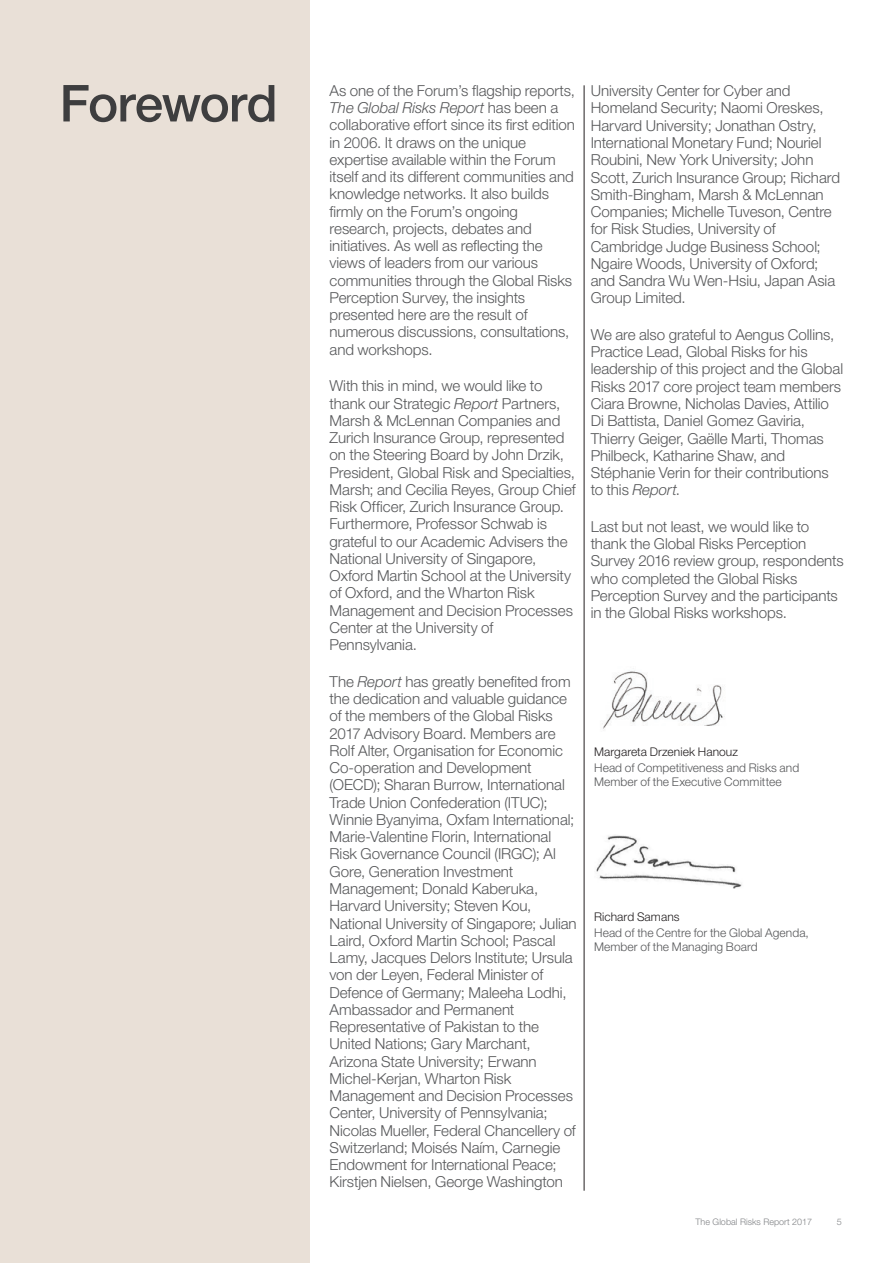
<style>
.page{position:relative;width:893px;height:1263px;background:#fff}
.page>*{position:absolute;margin:0;border:0;box-sizing:border-box;transform-origin:0 0}
.t1{font:500 51px "Helvetica Neue LT Pro";letter-spacing:-.015em;color:#3e3e3f}
.t2{font:300 15.15px/17.2px "Helvetica Neue LT Pro";letter-spacing:-.005em;color:#57585a}
.t3{font:300 12px/14.4px "Helvetica Neue LT Pro";letter-spacing:.005em;color:#57585a}
.t4{font:300 12px "Helvetica Neue LT Pro";letter-spacing:.005em;color:#231f20}
.t5{font:300 9px "Helvetica Neue LT Pro";color:#808285}
.s1{font-style:italic}
</style>
<div class="page">
<hr style="left:584px;top:85px;width:1px;height:1106px;background:#231f20">
<div style="left:0;top:0;width:309px;height:1263px;background:#e9e0d7"></div>
<img style="left:602px;top:671px;width:123px;height:58px">
<img style="left:596px;top:835px;width:146px;height:54px">
<h1 class="t1" style="left:60px;top:73px;width:220px">Foreword</h1>
<p class="t2" style="left:330px;top:82px;width:247px">As one of the Forum’s flagship reports, <span class="s1">The Global Risks Report</span> has been a collaborative effort since its first edition in 2006. It draws on the unique expertise available within the Forum itself and its different communities and knowledge networks. It also builds firmly on the Forum’s ongoing research, projects, debates and initiatives. As well as reflecting the views of leaders from our various communities through the Global Risks Perception Survey, the insights presented here are the result of numerous discussions, consultations, and workshops.</p>
<p class="t2" style="left:330px;top:377px;width:248px">With this in mind, we would like to thank our Strategic <span class="s1">Report</span> Partners, Marsh &amp; McLennan Companies and Zurich Insurance Group, represented on the Steering Board by John Drzik, President, Global Risk and Specialties, Marsh; and Cecilia Reyes, Group Chief Risk Officer, Zurich Insurance Group.<br>Furthermore, Professor Schwab is grateful to our Academic Advisers the National University of Singapore, Oxford Martin School at the University of Oxford, and the Wharton Risk Management and Decision Processes Center at the University of Pennsylvania.</p>
<p class="t2" style="left:330px;top:672px;width:249px">The <span class="s1">Report</span> has greatly benefited from the dedication and valuable guidance of the members of the Global Risks 2017 Advisory Board. Members are Rolf Alter, Organisation for Economic Co-operation and Development (OECD); Sharan Burrow, International Trade Union Confederation (ITUC); Winnie Byanyima, Oxfam International; Marie-Valentine Florin, International Risk Governance Council (IRGC); Al Gore, Generation Investment Management; Donald Kaberuka, Harvard University; Steven Kou, National University of Singapore; Julian Laird, Oxford Martin School; Pascal Lamy, Jacques Delors Institute; Ursula von der Leyen, Federal Minister of Defence of Germany; Maleeha Lodhi, Ambassador and Permanent Representative of Pakistan to the United Nations; Gary Marchant, Arizona State University; Erwann Michel-Kerjan, Wharton Risk Management and Decision Processes Center, University of Pennsylvania; Nicolas Mueller, Federal Chancellery of Switzerland; Moisés Naím, Carnegie Endowment for International Peace; Kirstjen Nielsen, George Washington</p>
<p class="t2" style="left:591px;top:82px;width:251px">University Center for Cyber and Homeland Security; Naomi Oreskes, Harvard University; Jonathan Ostry, International Monetary Fund; Nouriel Roubini, New York University; John Scott, Zurich Insurance Group; Richard Smith-Bingham, Marsh &amp; McLennan Companies; Michelle Tuveson, Centre for Risk Studies, University of Cambridge Judge Business School; Ngaire Woods, University of Oxford; and Sandra Wu Wen-Hsiu, Japan Asia Group Limited.</p>
<p class="t2" style="left:591px;top:326px;width:254px">We are also grateful to Aengus Collins, Practice Lead, Global Risks for his leadership of this project and the Global Risks 2017 core project team members Ciara Browne, Nicholas Davies, Attilio Di Battista, Daniel Gomez Gaviria, Thierry Geiger, Gaëlle Marti, Thomas Philbeck, Katharine Shaw, and Stéphanie Verin for their contributions to this <span class="s1">Report</span>.</p>
<p class="t2" style="left:591px;top:518px;width:254px">Last but not least, we would like to thank the Global Risks Perception Survey 2016 review group, respondents who completed the Global Risks Perception Survey and the participants in the Global Risks workshops.</p>
<p class="t4" style="left:594px;top:744px;width:145px">Margareta Drzeniek Hanouz</p>
<p class="t3" style="left:594px;top:760px;width:207px">Head of Competitiveness and Risks and<br>Member of the Executive Committee</p>
<p class="t4" style="left:594px;top:910px;width:87px">Richard Samans</p>
<p class="t3" style="left:594px;top:925px;width:216px">Head of the Centre for the Global Agenda,<br>Member of the Managing Board</p>
<p class="t5" style="left:696px;top:1216px;width:118px">The Global Risks Report 2017</p>
<p class="t5" style="left:837px;top:1216px;width:7px">5</p>
</div>
